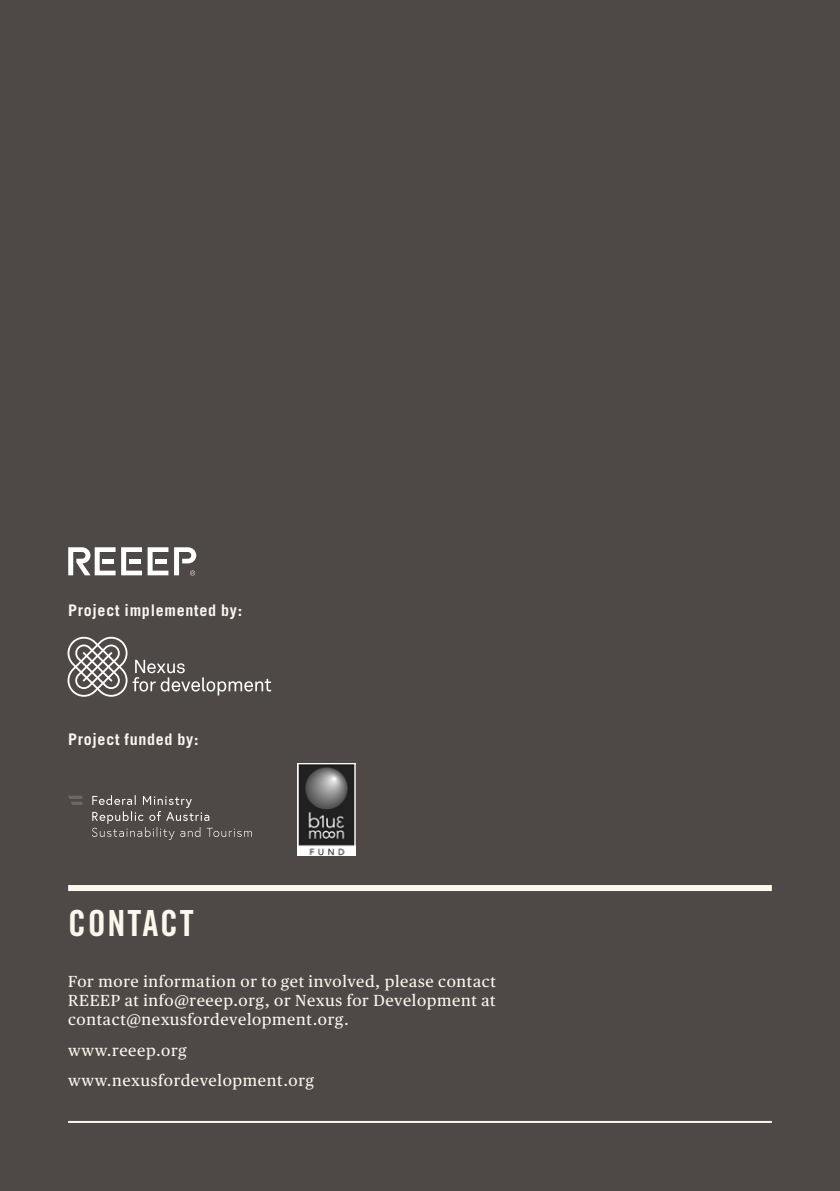
<style>
.page{position:relative;width:840px;height:1191px;background:#fff}
.page>*{position:absolute;margin:0;border:0;box-sizing:border-box;transform-origin:0 0}
.t1{font:36px "Trade Gothic Bold Cond Twenty";letter-spacing:.05em;color:#faf8ed}
.t2{font:16px/19.2px "Publico Text";letter-spacing:.04em;color:#faf8ee;text-align:justify}
.t3{font:700 16px "Trade Gothic";letter-spacing:.045em;color:#faf8ee}
</style>
<div class="page">
<div style="left:0;top:0;width:839px;height:1191px;background:#4e4946"></div>
<div style="left:68px;top:885px;width:703px;height:6px;background:#faf8ed"></div>
<hr style="left:68px;top:1121px;width:703px;height:2px;background:#faf8ed">
<svg style="left:121px;top:547px;width:47px;height:28px"></svg>
<hr style="left:156px;top:559px;width:11px;height:4px;background:#fff">
<svg style="left:68px;top:547px;width:47px;height:28px"></svg>
<svg style="left:174px;top:547px;width:22px;height:28px"></svg>
<img style="left:297px;top:763px;width:58px;height:92px">
<svg style="left:92px;top:795px;width:160px;height:45px"></svg>
<svg style="left:68px;top:796px;width:14px;height:9px"></svg>
<svg style="left:67px;top:637px;width:60px;height:60px"></svg>
<svg style="left:133px;top:660px;width:138px;height:35px"></svg>
<p class="t3" style="left:68px;top:601px;width:175px">Project implemented by:</p>
<p class="t3" style="left:68px;top:729px;width:132px">Project funded by:</p>
<h1 class="t1" style="left:68px;top:901px;width:127px">CONTACT</h1>
<p class="t2" style="left:68px;top:971px;width:429px">For more information or to get involved, please contact REEEP at info@reeep.org, or Nexus for Development at contact@nexusfordevelopment.org.</p>
<p class="t2" style="left:68px;top:1034px;width:247px;line-height:30.6px">www.reeep.org www.nexusfordevelopment.org</p>
</div>
